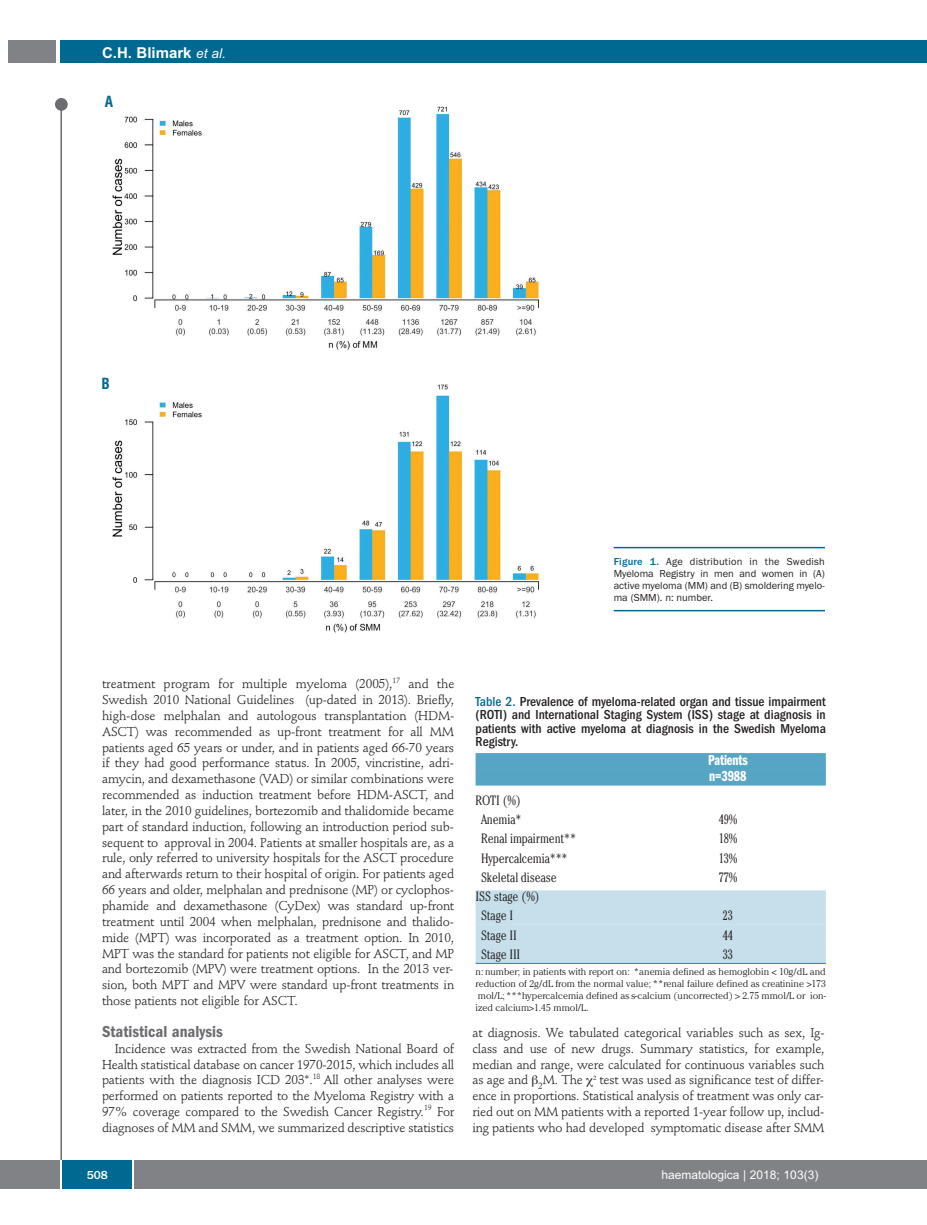
<style>
.page{position:relative;width:927px;height:1225px;background:#fff}
.page>*{position:absolute;margin:0;border:0;box-sizing:border-box;transform-origin:0 0}
.t1{font:600 condensed 16.5px "Franklin Gothic";color:#6c6d70}
.t2{font:700 15px "Arial";color:#fff}
.t3{font:15px/16px "Franklin Gothic Demi Cmpr";letter-spacing:-.01em;color:#fff}
.t4{font:700 condensed 15px "Helvetica";color:#006991}
.t5{font:500 condensed 13.5px/13.5px "Franklin Gothic";color:#231f20;text-align:justify}
.t6{font:300 condensed 13.5px/19.2px "Cheltenham";letter-spacing:-.01em;color:#231f20;text-align:center}
.t7{font:12.75px/15.9px "Stempel Schneidler";letter-spacing:-.015em;color:#231f20;text-align:justify}
.t8{font:12px "Arial";color:#fff}
.t9{font:500 12px "Franklin Gothic";color:#fff}
.t10{font:10.5px/12px "Franklin Gothic";color:#231f20;text-align:justify}
.t11{font:300 9.75px/12px "Cheltenham";color:#231f20;text-align:justify}
.s1{font-weight:400;font-style:italic;font-size:13.5px}
.s2{font-weight:500;color:#006991}
.s3{color:#006991}
</style>
<div class="page">
<div style="left:911px;top:40px;width:16px;height:22px;background:#006991"></div>
<div style="left:910px;top:1160px;width:17px;height:28px;background:#808285"></div>
<div style="left:55px;top:98px;width:13px;height:13px;background:#6c6d70;border-radius:50%"></div>
<hr style="left:60px;top:101px;width:2px;height:1061px;background:#6c6d70">
<div style="left:60px;top:40px;width:852px;height:22px;background:#006991"></div>
<div style="left:9px;top:40px;width:47px;height:22px;background:#808285"></div>
<div style="left:0;top:1160px;width:911px;height:28px;background:#808285"></div>
<div style="left:62px;top:1160px;width:71px;height:28px;background:#006991"></div>
<hr style="left:60px;top:1160px;width:2px;height:28px;background:#fff">
<svg style="left:133px;top:1160px;width:1px;height:28px"></svg>
<img style="left:112px;top:106px;width:427px;height:527px">
<hr style="left:614px;top:547px;width:211px;height:1px;background:#006991">
<hr style="left:614px;top:610px;width:211px;height:1px;background:#006991">
<div style="left:476px;top:753px;width:350px;height:16px;background:#56a5c4"></div>
<div style="left:476px;top:769px;width:350px;height:16px;background:#56a5c4"></div>
<div style="left:476px;top:890px;width:350px;height:15px;background:#c6dfeb"></div>
<div style="left:476px;top:905px;width:350px;height:19px;background:#c6dfeb"></div>
<div style="left:476px;top:924px;width:350px;height:20px;background:#c6dfeb"></div>
<div style="left:476px;top:943px;width:350px;height:20px;background:#c6dfeb"></div>
<hr style="left:476px;top:963px;width:350px;height:1px;background:#0d8aaf">
<p class="t2" style="left:102px;top:44px;width:125px">C.H. Blimark <span class="s1">et al.</span></p>
<p class="t4" style="left:105px;top:93px;width:10px">A</p>
<p class="t4" style="left:102px;top:375px;width:10px">B</p>
<p class="t10" style="left:614px;top:556px;width:213px"><span class="s2">Figure 1.</span> Age distribution in the Swedish Myeloma Registry in men and women in (A) active myeloma (MM) and (B) smoldering myelo&shy;ma (SMM). n: number.</p>
<p class="t7" style="left:102px;top:677px;width:354px">treatment program for multiple myeloma (2005),<sup>17</sup> and the Swedish 2010 National Guidelines (up-dated in 2013). Briefly, high-dose melphalan and autologous transplantation (HDM-ASCT) was recommended as up-front treatment for all MM patients aged 65 years or under, and in patients aged 66-70 years if they had good performance status. In 2005, vincristine, adri&shy;amycin, and dexamethasone (VAD) or similar combinations were recommended as induction treatment before HDM-ASCT, and later, in the 2010 guidelines, bortezomib and thalidomide became part of standard induction, following an introduction period sub&shy;sequent to approval in 2004. Patients at smaller hospitals are, as a rule, only referred to university hospitals for the ASCT procedure and afterwards return to their hospital of origin. For patients aged 66 years and older, melphalan and prednisone (MP) or cyclophos&shy;phamide and dexamethasone (CyDex) was standard up-front treatment until 2004 when melphalan, prednisone and thalido&shy;mide (MPT) was incorporated as a treatment option. In 2010, MPT was the standard for patients not eligible for ASCT, and MP and bortezomib (MPV) were treatment options. In the 2013 ver&shy;sion, both MPT and MPV were standard up-front treatments in those patients not eligible for ASCT.</p>
<p class="t1" style="left:102px;top:1025px;width:122px">Statistical analysis</p>
<p class="t7" style="left:102px;top:1041px;width:354px;text-indent:13px">Incidence was extracted from the Swedish National Board of Health statistical database on cancer 1970-2015, which includes all patients with the diagnosis ICD 203*.<sup>18</sup> All other analyses were performed on patients reported to the Myeloma Registry with a 97% coverage compared to the Swedish Cancer Registry.<sup>19</sup> For diagnoses of MM and SMM, we summarized descriptive statistics</p>
<p class="t5" style="left:476px;top:695px;width:352px"><span class="s3">Table 2.</span> Prevalence of myeloma-related organ and tissue impairment (ROTI) and International Staging System (ISS) stage at diagnosis in patients with active myeloma at diagnosis in the Swedish Myeloma Registry.</p>
<p class="t3" style="left:708px;top:753px;width:41px">Patients n=3988</p>
<p class="t6" style="left:476px;top:792px;width:47px">ROTI (%)<br>Anemia*</p>
<p class="t6" style="left:719px;top:811px;width:20px">49%</p>
<p class="t6" style="left:481px;top:830px;width:97px">Renal impairment**</p>
<p class="t6" style="left:719px;top:830px;width:20px">18%</p>
<p class="t6" style="left:481px;top:849px;width:88px">Hypercalcemia***</p>
<p class="t6" style="left:719px;top:849px;width:20px">13%</p>
<p class="t6" style="left:481px;top:869px;width:77px">Skeletal disease</p>
<p class="t6" style="left:719px;top:869px;width:20px">77%</p>
<p class="t6" style="left:481px;top:888px;width:60px;text-align:left;text-indent:-5px">ISS stage (%)<br>Stage I</p>
<p class="t6" style="left:723px;top:907px;width:12px">23</p>
<p class="t6" style="left:481px;top:926px;width:37px">Stage II</p>
<p class="t6" style="left:723px;top:926px;width:12px">44</p>
<p class="t6" style="left:481px;top:946px;width:41px">Stage III</p>
<p class="t6" style="left:723px;top:946px;width:12px">33</p>
<p class="t11" style="left:476px;top:966px;width:352px">n: number; in patients with report on: *anemia defined as hemoglobin &lt; 10g/dL and reduction of 2g/dL from the normal value; **renal failure defined as creatinine &gt;173 mol/L; ***hypercalcemia defined as s-calcium (uncorrected) &gt; 2.75 mmol/L or ion&shy;ized calcium&gt;1.45 mmol/L.</p>
<p class="t7" style="left:472px;top:1025px;width:354px">at diagnosis. We tabulated categorical variables such as sex, Ig&shy;class and use of new drugs. Summary statistics, for example, median and range, were calculated for continuous variables such as age and <sub>2</sub>M. The</p>
<p class="t7" style="left:472px;top:1073px;width:354px;text-indent:127px">test was used as significance test of differ&shy;ence in proportions. Statistical analysis of treatment was only car&shy;ried out on MM patients with a reported 1-year follow up, includ&shy;ing patients who had developed symptomatic disease after SMM</p>
<p class="t9" style="left:87px;top:1167px;width:23px">508</p>
<p class="t8" style="left:661px;top:1167px;width:158px">haematologica | 2018; 103(3)</p>
</div>
